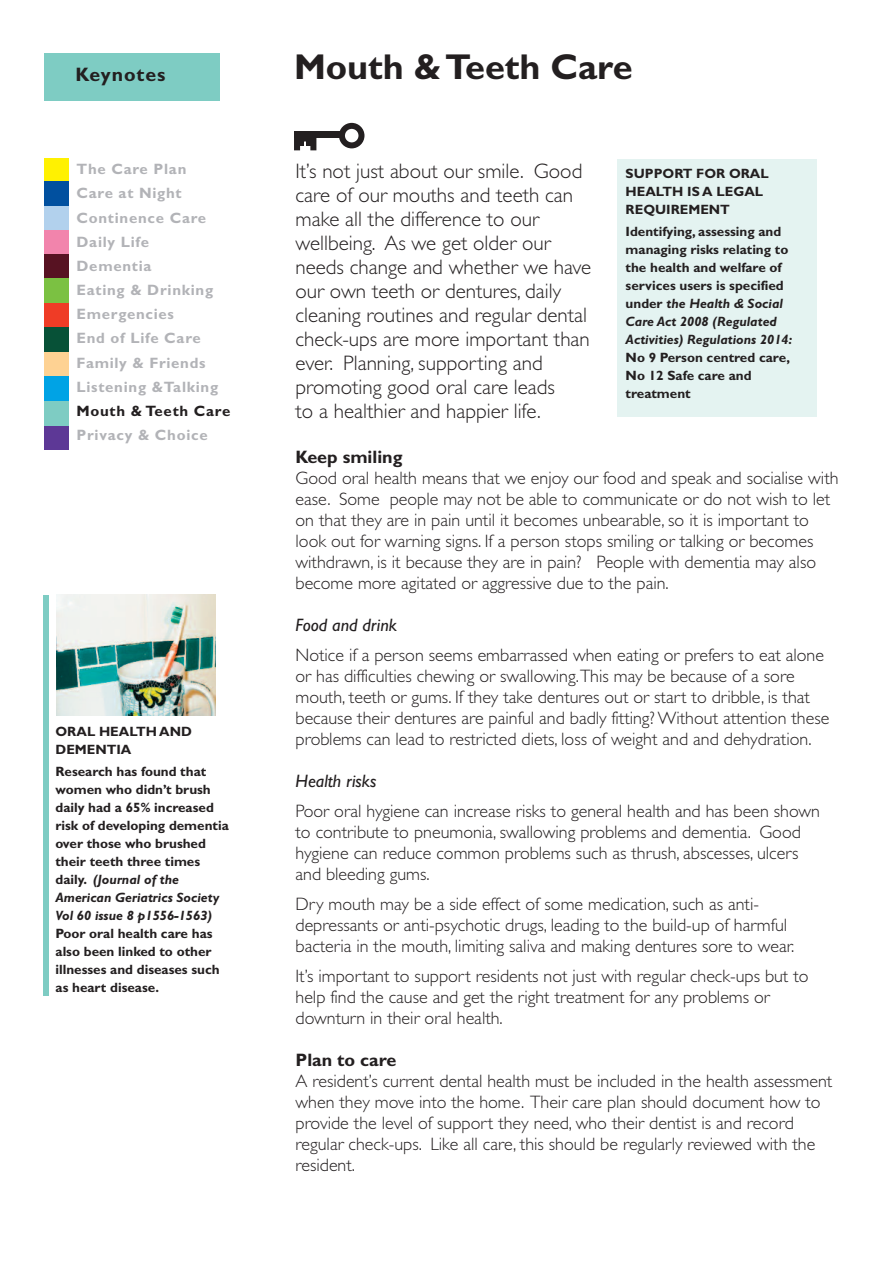
<style>
.page{position:relative;width:893px;height:1263px;background:#fff}
.page>*{position:absolute;margin:0;border:0;box-sizing:border-box;transform-origin:0 0}
.t1{font:700 36px "Gill Sans";color:#231f20}
.t2{font:300 21px/24px "Gill Sans";color:#231f20}
.t3{font:700 19.5px "Gill Sans";letter-spacing:.05em;color:#231f20}
.t4{font:300 18px/21px "Gill Sans";color:#231f20}
.t5{font:italic 18px "Gill Sans";color:#231f20}
.t6{font:700 18px "Gill Sans";color:#231f20}
.t7{font:700 15px/24.2px "Gill Sans";letter-spacing:.05em;color:#b2b3b7}
.t8{font:700 15px "Gill Sans";letter-spacing:.05em;color:#231f20}
.t9{font:700 13.5px/18px "Gill Sans";color:#231f20}
.s1{font-style:italic}
</style>
<div class="page">
<div style="left:44px;top:53px;width:176px;height:47px;background:#7eccc3"></div>
<div style="left:617px;top:160px;width:199px;height:257px;background:#e4f3f1"></div>
<img style="left:56px;top:594px;width:159px;height:121px">
<div style="left:294px;top:132px;width:61px;height:6px;background:#231f20"></div>
<svg style="left:339px;top:123px;width:25px;height:25px"></svg>
<svg style="left:294px;top:138px;width:22px;height:12px"></svg>
<div style="left:43px;top:595px;width:5px;height:401px;background:#7eccc3"></div>
<div style="left:44px;top:158px;width:25px;height:24px;background:#fff101"></div>
<div style="left:44px;top:182px;width:25px;height:24px;background:#01509f"></div>
<div style="left:44px;top:206px;width:25px;height:25px;background:#b2d1ed"></div>
<div style="left:44px;top:230px;width:25px;height:25px;background:#f284ac"></div>
<div style="left:44px;top:254px;width:25px;height:25px;background:#571222"></div>
<div style="left:44px;top:279px;width:25px;height:24px;background:#7bc142"></div>
<div style="left:44px;top:303px;width:25px;height:25px;background:#ef3c26"></div>
<div style="left:44px;top:327px;width:25px;height:25px;background:#075137"></div>
<div style="left:44px;top:352px;width:25px;height:25px;background:#fed293"></div>
<div style="left:44px;top:376px;width:25px;height:25px;background:#00a3e5"></div>
<div style="left:44px;top:425px;width:25px;height:25px;background:#5d3896"></div>
<div style="left:44px;top:401px;width:25px;height:25px;background:#7eccc3"></div>
<p class="t3" style="left:76px;top:67px;width:91px">Keynotes</p>
<p class="t7" style="left:77px;top:158px;width:143px">The Care Plan<br>Care at Night<br>Continence Care<br>Daily Life<br>Dementia<br>Eating &amp; Drinking<br>Emergencies<br>End of Life Care<br>Family &amp; Friends<br>Listening &amp;Talking</p>
<p class="t8" style="left:77px;top:405px;width:155px">Mouth &amp; Teeth Care</p>
<p class="t7" style="left:77px;top:424px;width:133px">Privacy &amp; Choice</p>
<p class="t9" style="left:56px;top:723px;width:138px">ORAL HEALTH AND<br>DEMENTIA</p>
<p class="t9" style="left:55px;top:764px;width:175px">Research has found that women who didn’t brush daily had a 65% increased risk of developing dementia over those who brushed their teeth three times daily. <span class="s1">(Journal of the<br>American Geriatrics Society<br>Vol 60 issue 8 p1556-1563)</span></p>
<p class="t9" style="left:55px;top:926px;width:166px">Poor oral health care has also been linked to other illnesses and diseases such as heart disease.</p>
<h1 class="t1" style="left:294px;top:53px;width:340px">Mouth &amp;Teeth Care</h1>
<p class="t2" style="left:296px;top:161px;width:297px">It’s not just about our smile. Good care of our mouths and teeth can make all the difference to our wellbeing. As we get older our needs change and whether we have our own teeth or dentures, daily cleaning routines and regular dental check-ups are more important than ever. Planning, supporting and promoting good oral care leads<br>to a healthier and happier life.</p>
<p class="t6" style="left:296px;top:450px;width:108px">Keep smiling</p>
<p class="t4" style="left:296px;top:469px;width:545px">Good oral health means that we enjoy our food and speak and socialise with ease. Some people may not be able to communicate or do not wish to let on that they are in pain until it becomes unbearable, so it is important to look out for warning signs. If a person stops smiling or talking or becomes withdrawn, is it because they are in pain? People with dementia may also become more agitated or aggressive due to the pain.</p>
<p class="t5" style="left:296px;top:618px;width:103px">Food and drink</p>
<p class="t4" style="left:296px;top:646px;width:535px">Notice if a person seems embarrassed when eating or prefers to eat alone or has difficulties chewing or swallowing.This may be because of a sore mouth, teeth or gums. If they take dentures out or start to dribble, is that because their dentures are painful and badly fitting? Without attention these problems can lead to restricted diets, loss of weight and and dehydration.</p>
<p class="t5" style="left:296px;top:774px;width:83px">Health risks</p>
<p class="t4" style="left:296px;top:802px;width:526px">Poor oral hygiene can increase risks to general health and has been shown to contribute to pneumonia, swallowing problems and dementia. Good hygiene can reduce common problems such as thrush, abscesses, ulcers and bleeding gums.</p>
<p class="t4" style="left:296px;top:895px;width:500px">Dry mouth may be a side effect of some medication, such as anti&shy;depressants or anti-psychotic drugs, leading to the build-up of harmful bacteria in the mouth, limiting saliva and making dentures sore to wear.</p>
<p class="t4" style="left:295px;top:967px;width:514px">It’s important to support residents not just with regular check-ups but to help find the cause and get the right treatment for any problems or downturn in their oral health.</p>
<p class="t6" style="left:295px;top:1053px;width:102px">Plan to care</p>
<p class="t4" style="left:295px;top:1072px;width:538px">A resident’s current dental health must be included in the health assessment when they move into the home. Their care plan should document how to provide the level of support they need, who their dentist is and record regular check-ups. Like all care, this should be regularly reviewed with the resident.</p>
<p class="t9" style="left:626px;top:166px;width:145px">SUPPORT FOR ORAL<br>HEALTH IS A LEGAL<br>REQUIREMENT</p>
<p class="t9" style="left:626px;top:224px;width:168px">Identifying, assessing and managing risks relating to the health and welfare of services users is specified under <span class="s1">the Health &amp; Social<br>Care Act 2008 (Regulated<br>Activities) Regulations 2014:</span></p>
<p class="t9" style="left:626px;top:350px;width:166px">No 9 Person centred care,<br>No 12 Safe care and treatment</p>
</div>
